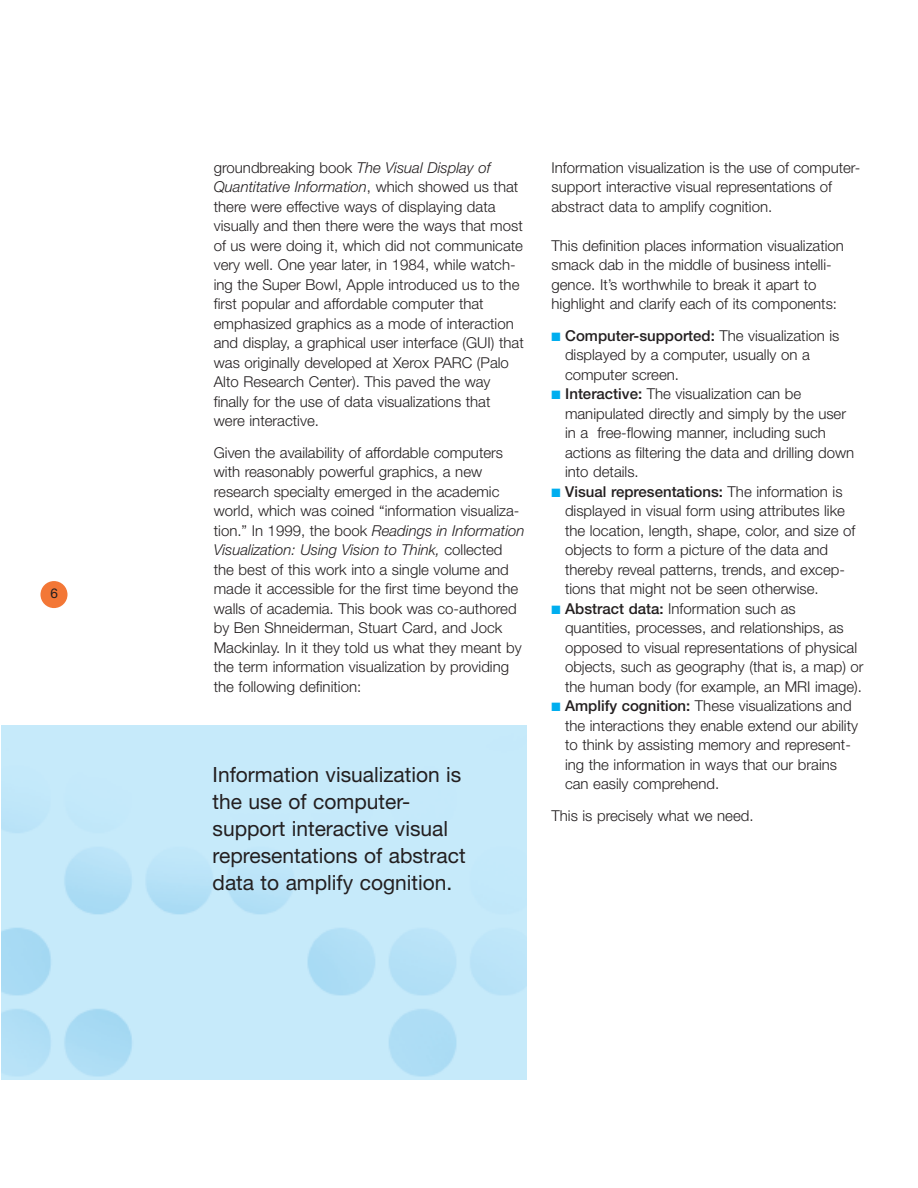
<style>
.page{position:relative;width:918px;height:1188px;background:#fff}
.page>*{position:absolute;margin:0;border:0;box-sizing:border-box;transform-origin:0 0}
.t1{font:21px/27px "Helvetica Neue";color:#231f20}
.t2{font:300 15px/19.5px "Helvetica Neue";color:#231f20}
.t3{font:13.5px "Helvetica Neue";color:#231f20}
.s1{font-style:italic}
.s2{color:#00aeef}
.s3{font-weight:500}
</style>
<div class="page">
<div style="left:40px;top:581px;width:28px;height:27px;background:#f37736;border-radius:50%"></div>
<p class="t3" style="left:50px;top:588px;width:9px">6</p>
<p class="t2" style="left:214px;top:159px;width:311px">groundbreaking book <span class="s1">The Visual Display of Quantitative Information</span>, which showed us that there were effective ways of displaying data visually and then there were the ways that most of us were doing it, which did not communicate very well. One year later, in 1984, while watch&shy;ing the Super Bowl, Apple introduced us to the first popular and affordable computer that emphasized graphics as a mode of interaction and display, a graphical user interface (GUI) that was originally developed at Xerox PARC (Palo Alto Research Center). This paved the way finally for the use of data visualizations that were interactive.</p>
<p class="t2" style="left:214px;top:444px;width:312px">Given the availability of affordable computers with reasonably powerful graphics, a new research specialty emerged in the academic world, which was coined “information visualiza&shy;tion.” In 1999, the book <span class="s1">Readings in Information Visualization: Using Vision to Think,</span> collected the best of this work into a single volume and made it accessible for the first time beyond the walls of academia. This book was co-authored by Ben Shneiderman, Stuart Card, and Jock Mackinlay. In it they told us what they meant by the term information visualization by providing the following definition:</p>
<h1 class="t1" style="left:213px;top:763px;width:255px">Information visualization is the use of computer&shy;support interactive visual representations of abstract data to amplify cognition.</h1>
<p class="t2" style="left:552px;top:159px;width:310px">Information visualization is the use of computer&shy;support interactive visual representations of abstract data to amplify cognition.</p>
<p class="t2" style="left:552px;top:237px;width:294px">This definition places information visualization smack dab in the middle of business intelli&shy;gence. It’s worthwhile to break it apart to highlight and clarify each of its components:</p>
<p class="t2" style="left:565px;top:327px;width:276px;text-indent:-14px"><span class="s2">■</span> <span class="s3">Computer-supported:</span> The visualization is displayed by a computer, usually on a computer screen.</p>
<p class="t2" style="left:565px;top:386px;width:291px;text-indent:-14px"><span class="s2">■</span> <span class="s3">Interactive:</span> The visualization can be manipulated directly and simply by the user in a free-flowing manner, including such actions as filtering the data and drilling down into details.</p>
<p class="t2" style="left:565px;top:483px;width:292px;text-indent:-13px"><span class="s2">■</span> <span class="s3">Visual representations:</span> The information is displayed in visual form using attributes like the location, length, shape, color, and size of objects to form a picture of the data and thereby reveal patterns, trends, and excep&shy;tions that might not be seen otherwise.</p>
<p class="t2" style="left:565px;top:600px;width:300px;text-indent:-14px"><span class="s2">■</span> <span class="s3">Abstract data:</span> Information such as quantities, processes, and relationships, as opposed to visual representations of physical objects, such as geography (that is, a map) or the human body (for example, an MRI image).</p>
<p class="t2" style="left:565px;top:698px;width:295px;text-indent:-13px"><span class="s2">■</span> <span class="s3">Amplify cognition:</span> These visualizations and the interactions they enable extend our ability to think by assisting memory and represent&shy;ing the information in ways that our brains can easily comprehend.</p>
<p class="t2" style="left:552px;top:807px;width:204px">This is precisely what we need.</p>
</div>
